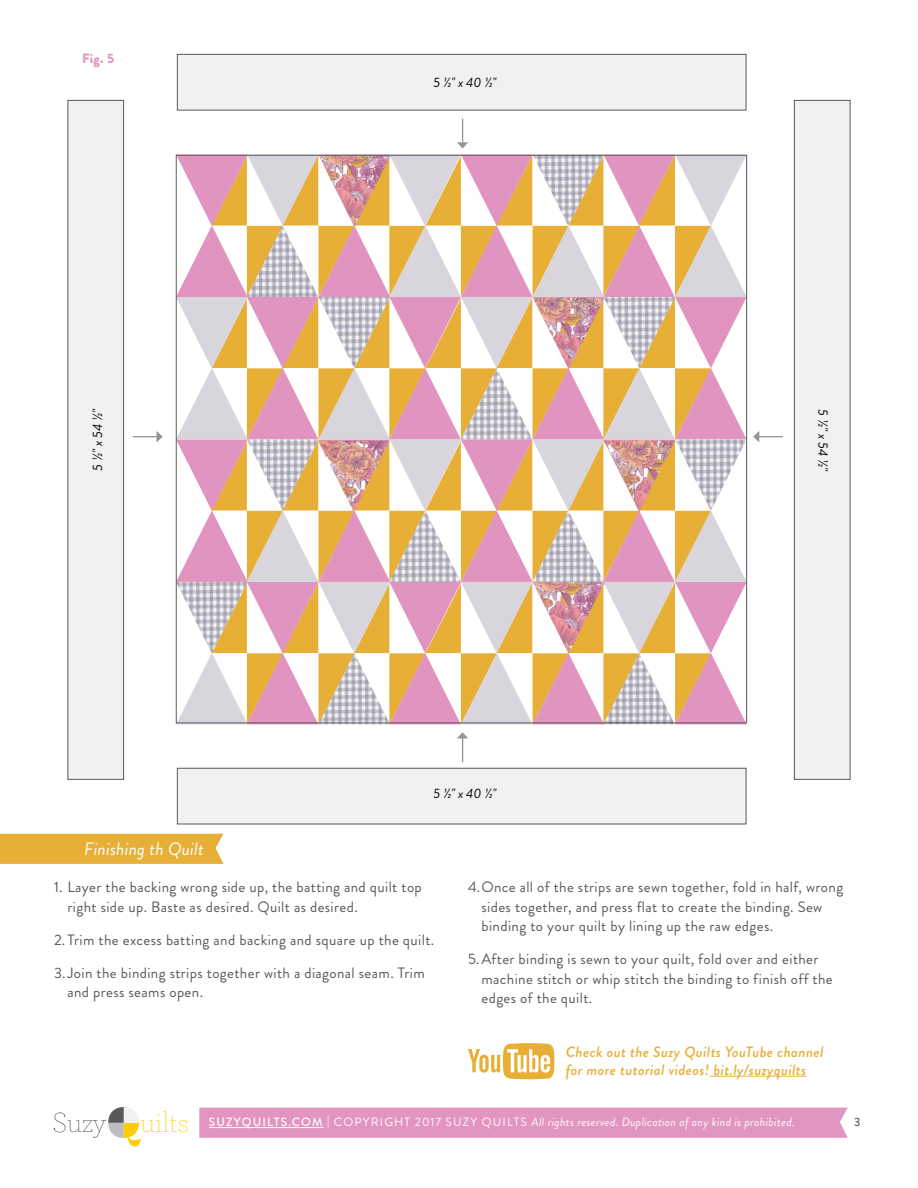
<style>
.page{position:relative;width:918px;height:1188px;background:#fff}
.page>*{position:absolute;margin:0;border:0;box-sizing:border-box;transform-origin:0 0}
.t1{font:200 28.95px "Archer";color:#ffcb05}
.t2{font:italic 18px "Brandon Grotesque";letter-spacing:.01em;color:#fff}
.t3{font:15px/19.5px "Brandon Grotesque";letter-spacing:.025em;color:#58595b}
.t4{font:italic 500 15px/18px "Brandon Grotesque";letter-spacing:.025em;color:#e8af37}
.t5{font:italic 13.5px "Brandon Grotesque";color:#000}
.t6{font:900 13.5px "Brandon Grotesque";color:#e295c1}
.t7{font:italic 12px "Brandon Grotesque";letter-spacing:.025em;color:#fff}
.t8{font:500 12px "Brandon Grotesque";color:#58595b}
.s1{font-weight:100;color:#000}
.s2{font-weight:500;font-style:normal}
.s3{font-style:normal}
</style>
<div class="page">
<svg style="left:108px;top:1107px;width:33px;height:40px"></svg>
<div style="left:199px;top:1108px;width:649px;height:30px;background:#e295c1"></div>
<hr style="left:209px;top:1127px;width:115px;height:1px;background:#fff">
<svg style="left:176px;top:157px;width:571px;height:568px"></svg>
<div style="left:177px;top:768px;width:569px;height:56px;background:#f1f1f2;border:1px solid #58595b"></div>
<div style="left:177px;top:54px;width:569px;height:56px;background:#f1f1f2;border:1px solid #58595b"></div>
<hr style="left:710px;top:1076px;width:96px;height:1px;background:#e8af37">
<svg style="left:468px;top:1043px;width:86px;height:36px"></svg>
<div style="left:0;top:834px;width:224px;height:30px;background:#e8af37"></div>
<div style="left:794px;top:100px;width:56px;height:680px;background:#f1f1f2;border:1px solid #58595b"></div>
<div style="left:68px;top:100px;width:56px;height:680px;background:#f1f1f2;border:1px solid #58595b"></div>
<svg style="left:133px;top:431px;width:30px;height:11px"></svg>
<svg style="left:753px;top:431px;width:30px;height:11px"></svg>
<svg style="left:457px;top:119px;width:11px;height:29px"></svg>
<svg style="left:457px;top:732px;width:11px;height:30px"></svg>
<p class="t6" style="left:82px;top:49px;width:34px">Fig. 5</p>
<p class="t5" style="left:88px;top:471px;width:63px;rotate:-90deg">5 1/2" x 54 1/2"</p>
<p class="t2" style="left:84px;top:836px;width:121px">Finishing th Quilt</p>
<p class="t5" style="left:434px;top:73px;width:64px">5 1/2" x 40 1/2"</p>
<p class="t5" style="left:434px;top:784px;width:64px">5 1/2" x 40 1/2"</p>
<p class="t5" style="left:832px;top:409px;width:63px;rotate:90deg">5 1/2" x 54 1/2"</p>
<p class="t3" style="left:68px;top:877px;width:356px;text-indent:-14px">1. Layer the backing wrong side up, the batting and quilt top right side up. Baste as desired. Quilt as desired.</p>
<p class="t3" style="left:54px;top:930px;width:382px">2. Trim the excess batting and backing and square up the quilt.</p>
<p class="t3" style="left:68px;top:963px;width:359px;text-indent:-14px">3.Join the binding strips together with a diagonal seam. Trim and press seams open.</p>
<p class="t3" style="left:482px;top:878px;width:363px;text-indent:-14px">4.Once all of the strips are sewn together, fold in half, wrong sides together, and press flat to create the binding. Sew binding to your quilt by lining up the raw edges.</p>
<p class="t3" style="left:482px;top:950px;width:353px;text-indent:-14px">5.After binding is sewn to your quilt, fold over and either machine stitch or whip stitch the binding to finish off the edges of the quilt.</p>
<p class="t4" style="left:566px;top:1043px;width:259px">Check out the Suzy Quilts YouTube channel for more tutorial videos! bit.ly/suzyquilts</p>
<h1 class="t1" style="left:52px;top:1105px;width:138px"><span class="s1">Suzy</span> uilts</h1>
<p class="t7" style="left:209px;top:1114px;width:587px"><span class="s2">SUZYQUILTS.COM |</span> <span class="s3">COPYRIGHT 2017 SUZY QUILTS</span> All rights reserved. Duplication of any kind is prohibited.</p>
<p class="t8" style="left:854px;top:1114px;width:8px">3</p>
</div>
